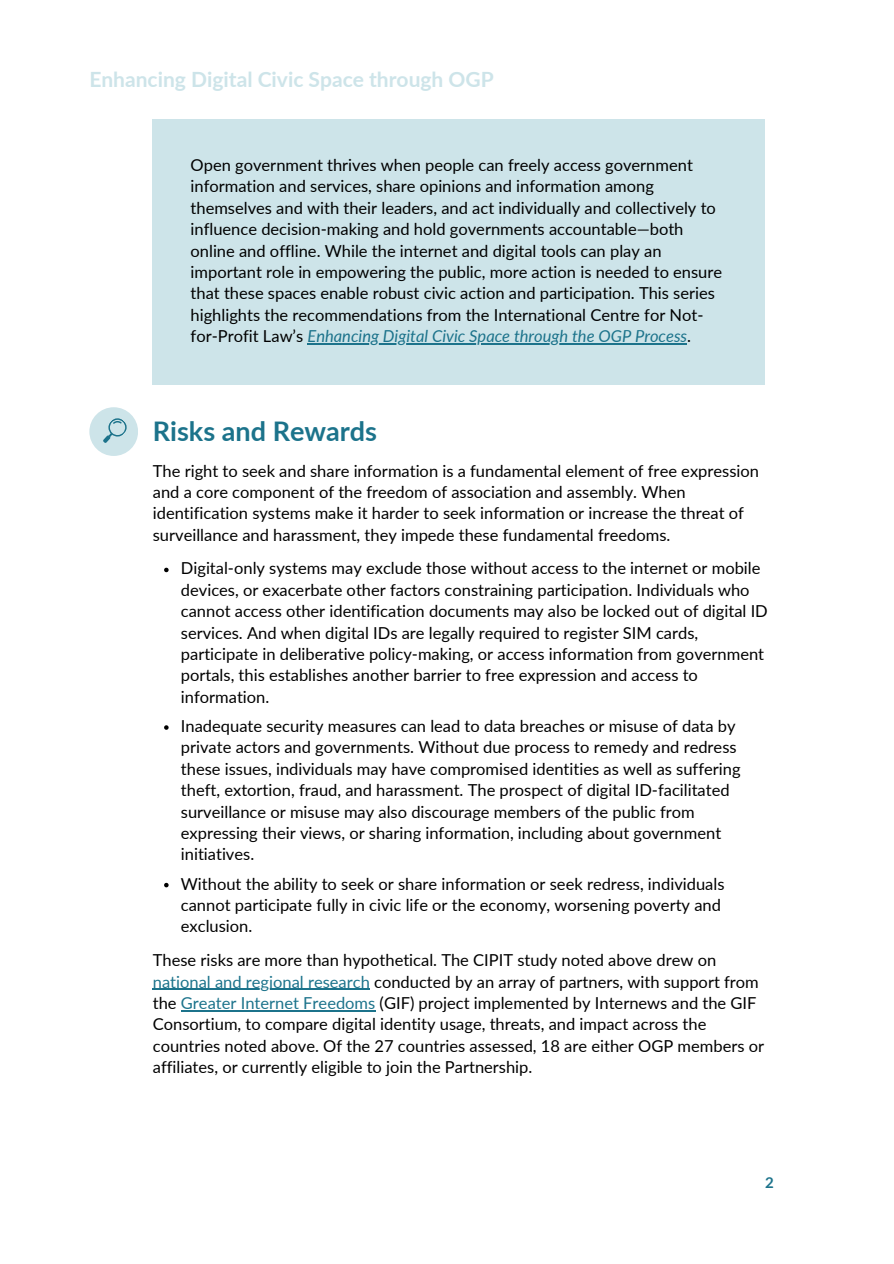
<style>
.page{position:relative;width:894px;height:1264px;background:#fff}
.page>*{position:absolute;margin:0;border:0;box-sizing:border-box;transform-origin:0 0}
.t1{font:700 27px "Lato";color:#1c738b}
.t2{font:700 21px "Lato";color:#cde4e9}
.t3{font:16.5px/21.3px "Lato";color:#000}
.t4{font:700 15px "Lato";color:#1c738b}
.s1{font-style:italic;color:#1c738b}
.s2{color:#1c738b}
</style>
<div class="page">
<svg style="left:164px;top:567px;width:4px;height:5px"></svg>
<svg style="left:164px;top:725px;width:4px;height:4px"></svg>
<svg style="left:164px;top:882px;width:4px;height:5px"></svg>
<hr style="left:153px;top:988px;width:217px;height:1px;background:#1c738b">
<hr style="left:181px;top:1010px;width:194px;height:1px;background:#1c738b">
<div style="left:153px;top:119px;width:611px;height:265px;background:#cde4e9"></div>
<hr style="left:307px;top:343px;width:380px;height:1px;background:#1c738b">
<div style="left:89px;top:407px;width:49px;height:49px;background:#cde4e9;border-radius:50%"></div>
<svg style="left:103px;top:418px;width:24px;height:25px"></svg>
<p class="t2" style="left:89px;top:66px;width:406px">Enhancing Digital Civic Space through OGP</p>
<p class="t3" style="left:190px;top:154px;width:533px">Open government thrives when people can freely access government information and services, share opinions and information among themselves and with their leaders, and act individually and collectively to influence decision-making and hold governments accountable—both online and offline. While the internet and digital tools can play an important role in empowering the public, more action is needed to ensure that these spaces enable robust civic action and participation. This series highlights the recommendations from the International Centre for Not&shy;for-Profit Law’s <span class="s1">Enhancing Digital Civic Space through the OGP Process</span>.</p>
<h1 class="t1" style="left:153px;top:414px;width:226px">Risks and Rewards</h1>
<p class="t3" style="left:153px;top:459px;width:607px">The right to seek and share information is a fundamental element of free expression and a core component of the freedom of association and assembly. When identification systems make it harder to seek information or increase the threat of surveillance and harassment, they impede these fundamental freedoms.</p>
<p class="t3" style="left:181px;top:557px;width:588px">Digital-only systems may exclude those without access to the internet or mobile devices, or exacerbate other factors constraining participation. Individuals who cannot access other identification documents may also be locked out of digital ID services. And when digital IDs are legally required to register SIM cards, participate in deliberative policy-making, or access information from government portals, this establishes another barrier to free expression and access to information.</p>
<p class="t3" style="left:181px;top:715px;width:561px">Inadequate security measures can lead to data breaches or misuse of data by private actors and governments. Without due process to remedy and redress these issues, individuals may have compromised identities as well as suffering theft, extortion, fraud, and harassment. The prospect of digital ID-facilitated surveillance or misuse may also discourage members of the public from expressing their views, or sharing information, including about government initiatives.</p>
<p class="t3" style="left:181px;top:872px;width:545px">Without the ability to seek or share information or seek redress, individuals cannot participate fully in civic life or the economy, worsening poverty and exclusion.</p>
<p class="t3" style="left:153px;top:949px;width:612px">These risks are more than hypothetical. The CIPIT study noted above drew on <span class="s2">national and regional research</span> conducted by an array of partners, with support from the <span class="s2">Greater Internet Freedoms</span> (GIF) project implemented by Internews and the GIF Consortium, to compare digital identity usage, threats, and impact across the countries noted above. Of the 27 countries assessed, 18 are either OGP members or affiliates, or currently eligible to join the Partnership.</p>
<p class="t4" style="left:765px;top:1173px;width:10px">2</p>
</div>
